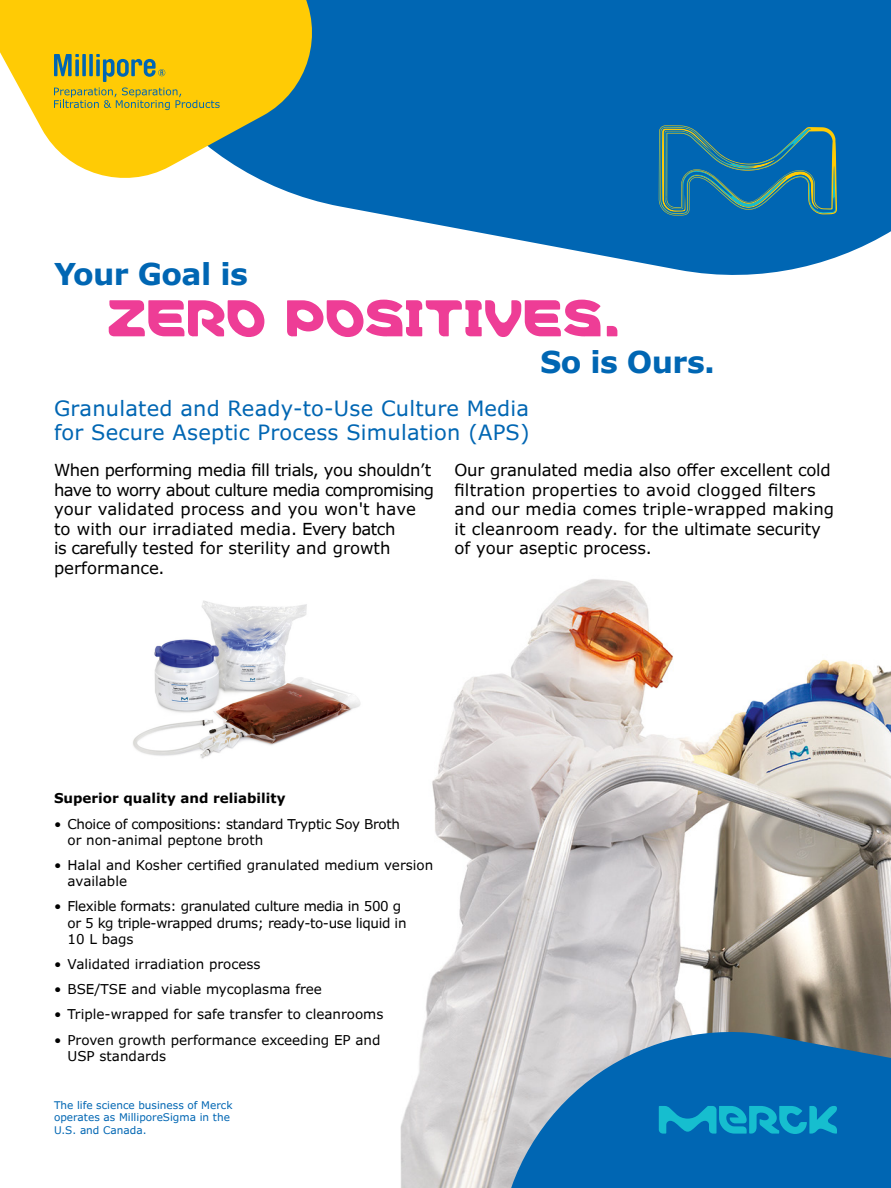
<style>
.page{position:relative;width:891px;height:1188px;background:#fff}
.page>*{position:absolute;margin:0;border:0;box-sizing:border-box;transform-origin:0 0}
.t1{font:52.5px "Merck";color:#ee3d96}
.t2{font:700 30px "Verdana Pro";letter-spacing:-.02em;color:#0066b3}
.t3{font:21px/24px "Verdana Pro";letter-spacing:.01em;color:#0066b3}
.t4{font:16.5px/19.5px "Verdana Pro";letter-spacing:-.025em;color:#000}
.t5{font:16.5px/19.5px "Verdana Pro";color:#000}
.t6{font:13.5px/16.2px "Verdana Pro";color:#000}
.t7{font:13.5px/16.2px "Verdana Pro";letter-spacing:-.025em;color:#000}
.t8{font:700 13.5px "Verdana Pro";color:#000}
.t9{font:10.5px/12.6px "Verdana Pro";color:#0066b3}
</style>
<div class="page">
<svg style="left:286px;top:0;width:605px;height:275px;background:#217abd"></svg>
<svg style="left:659px;top:125px;width:178px;height:90px;background:#1b74a1"></svg>
<svg style="left:0;top:0;width:325px;height:191px;fill:#ffcb05"></svg>
<img style="left:400px;top:579px;width:491px;height:609px">
<img style="left:133px;top:600px;width:228px;height:159px">
<svg style="left:431px;top:1012px;width:460px;height:176px;background:#568eb9"></svg>
<svg style="left:54px;top:54px;width:166px;height:56px;background:#cdb726"></svg>
<svg style="left:659px;top:1106px;width:178px;height:28px;background:#0c99c3"></svg>
<h2 class="t2" style="left:54px;top:254px;width:195px">Your Goal is</h2>
<h1 class="t1" style="left:108px;top:287px;width:517px">ZERO POSITIVES.</h1>
<h2 class="t2" style="left:540px;top:342px;width:177px">So is Ours.</h2>
<h3 class="t3" style="left:54px;top:396px;width:477px">Granulated and Ready-to-Use Culture Media for Secure Aseptic Process Simulation (APS)</h3>
<p class="t4" style="left:54px;top:460px;width:382px">When performing media fill trials, you shouldn’t have to worry about culture media compromising your validated process and you won't have to with our irradiated media. Every batch<br>is carefully tested for sterility and growth performance.</p>
<p class="t5" style="left:455px;top:461px;width:381px">Our granulated media also offer excellent cold filtration properties to avoid clogged filters and our media comes triple-wrapped making it cleanroom ready. for the ultimate security of your aseptic process.</p>
<p class="t8" style="left:54px;top:790px;width:233px">Superior quality and reliability</p>
<p class="t7" style="left:68px;top:816px;width:334px;text-indent:-14px">• Choice of compositions: standard Tryptic Soy Broth or non-animal peptone broth</p>
<p class="t6" style="left:68px;top:857px;width:367px;text-indent:-14px">• Halal and Kosher certified granulated medium version available</p>
<p class="t7" style="left:68px;top:899px;width:341px;text-indent:-14px">• Flexible formats: granulated culture media in 500 g or 5 kg triple-wrapped drums; ready-to-use liquid in<br>10 L bags</p>
<p class="t6" style="left:54px;top:956px;width:208px">• Validated irradiation process</p>
<p class="t6" style="left:54px;top:981px;width:269px">• BSE/TSE and viable mycoplasma free</p>
<p class="t6" style="left:54px;top:1007px;width:331px">• Triple-wrapped for safe transfer to cleanrooms</p>
<p class="t6" style="left:68px;top:1032px;width:315px;text-indent:-14px">• Proven growth performance exceeding EP and<br>USP standards</p>
<p class="t9" style="left:54px;top:1099px;width:180px">The life science business of Merck operates as MilliporeSigma in the<br>U.S. and Canada.</p>
</div>
